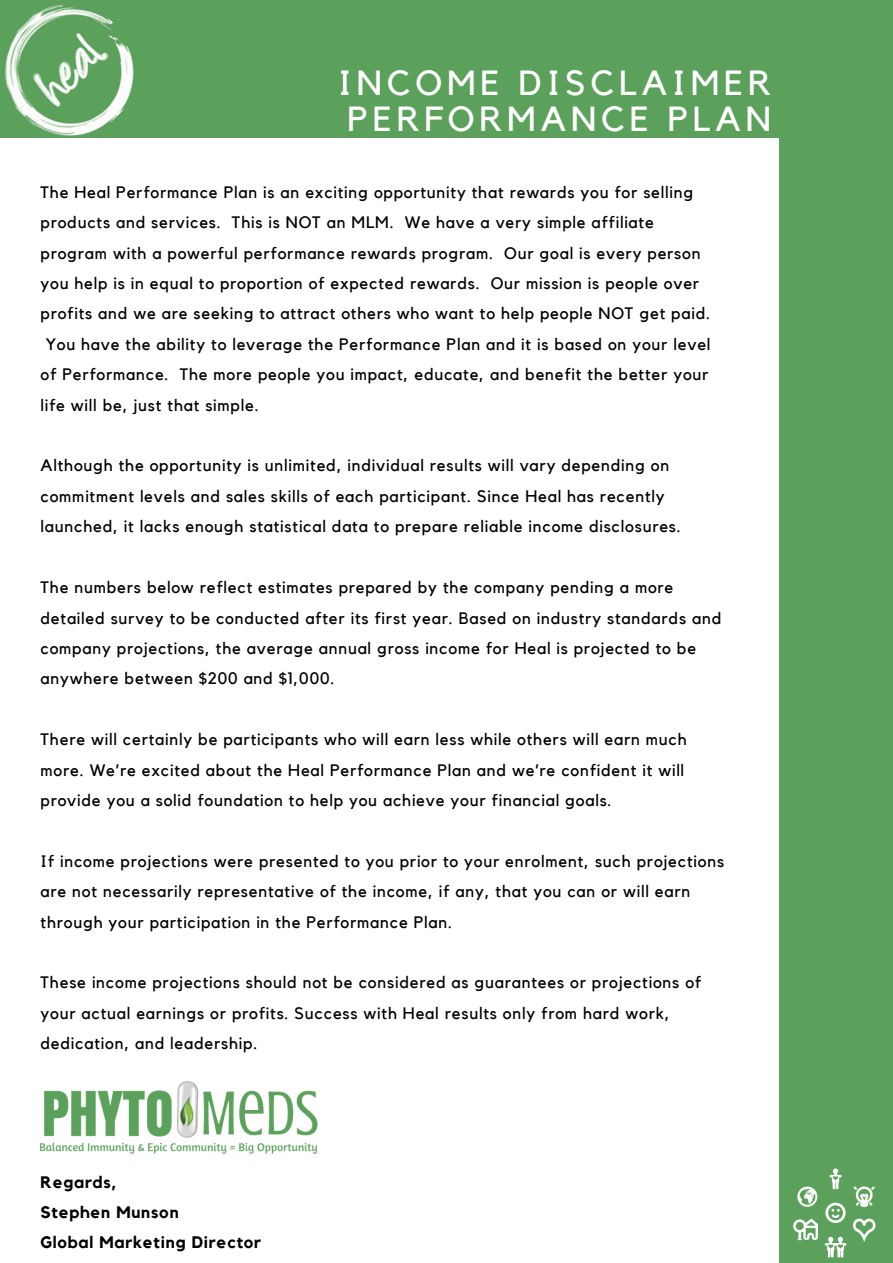
<style>
.page{position:relative;width:893px;height:1263px;background:#5ba15b}
.page>*{position:absolute;margin:0;border:0;box-sizing:border-box;transform-origin:0 0}
.t1{font:34.8px/36px "Kollektif";letter-spacing:.14em;color:#fff}
.t2{font:700 16.65px/30.5px "Kollektif";letter-spacing:.05em;color:#000}
.t3{font:16.5px/30.5px "Kollektif";letter-spacing:.05em;color:#000}
</style>
<div class="page">
<div style="left:0;top:138px;width:778px;height:1125px;background:#fff"></div>
<img style="left:39px;top:1081px;width:279px;height:73px">
<img style="left:793px;top:1168px;width:83px;height:90px">
<img style="left:5px;top:4px;width:129px;height:132px">
<h1 class="t1" style="left:338px;top:66px;width:434px">INCOME DISCLAIMER<br>PERFORMANCE PLAN</h1>
<p class="t3" style="left:41px;top:177px;width:654px">The Heal Performance Plan is an exciting opportunity that rewards you for selling</p>
<p class="t3" style="left:41px;top:208px;width:615px">products and services. This is NOT an MLM. We have a very simple affiliate</p>
<p class="t3" style="left:41px;top:238px;width:662px">program with a powerful performance rewards program. Our goal is every person</p>
<p class="t3" style="left:41px;top:269px;width:660px">you help is in equal to proportion of expected rewards. Our mission is people over</p>
<p class="t3" style="left:41px;top:299px;width:671px">profits and we are seeking to attract others who want to help people NOT get paid.</p>
<p class="t3" style="left:46px;top:329px;width:666px">You have the ability to leverage the Performance Plan and it is based on your level</p>
<p class="t3" style="left:41px;top:360px;width:669px">of Performance. The more people you impact, educate, and benefit the better your</p>
<p class="t3" style="left:41px;top:390px;width:220px">life will be, just that simple.</p>
<p class="t3" style="left:41px;top:451px;width:642px">Although the opportunity is unlimited, individual results will vary depending on commitment levels and sales skills of each participant. Since Heal has recently launched, it lacks enough statistical data to prepare reliable income disclosures.</p>
<p class="t3" style="left:41px;top:573px;width:682px">The numbers below reflect estimates prepared by the company pending a more detailed survey to be conducted after its first year. Based on industry standards and company projections, the average annual gross income for Heal is projected to be anywhere between $200 and $1,000.</p>
<p class="t3" style="left:41px;top:725px;width:648px">There will certainly be participants who will earn less while others will earn much more. We’re excited about the Heal Performance Plan and we’re confident it will provide you a solid foundation to help you achieve your financial goals.</p>
<p class="t3" style="left:41px;top:846px;width:685px">If income projections were presented to you prior to your enrolment, such projections are not necessarily representative of the income, if any, that you can or will earn through your participation in the Performance Plan.</p>
<p class="t3" style="left:41px;top:968px;width:662px">These income projections should not be considered as guarantees or projections of your actual earnings or profits. Success with Heal results only from hard work, dedication, and leadership.</p>
<p class="t2" style="left:41px;top:1167px;width:222px">Regards,<br>Stephen Munson<br>Global Marketing Director</p>
</div>
